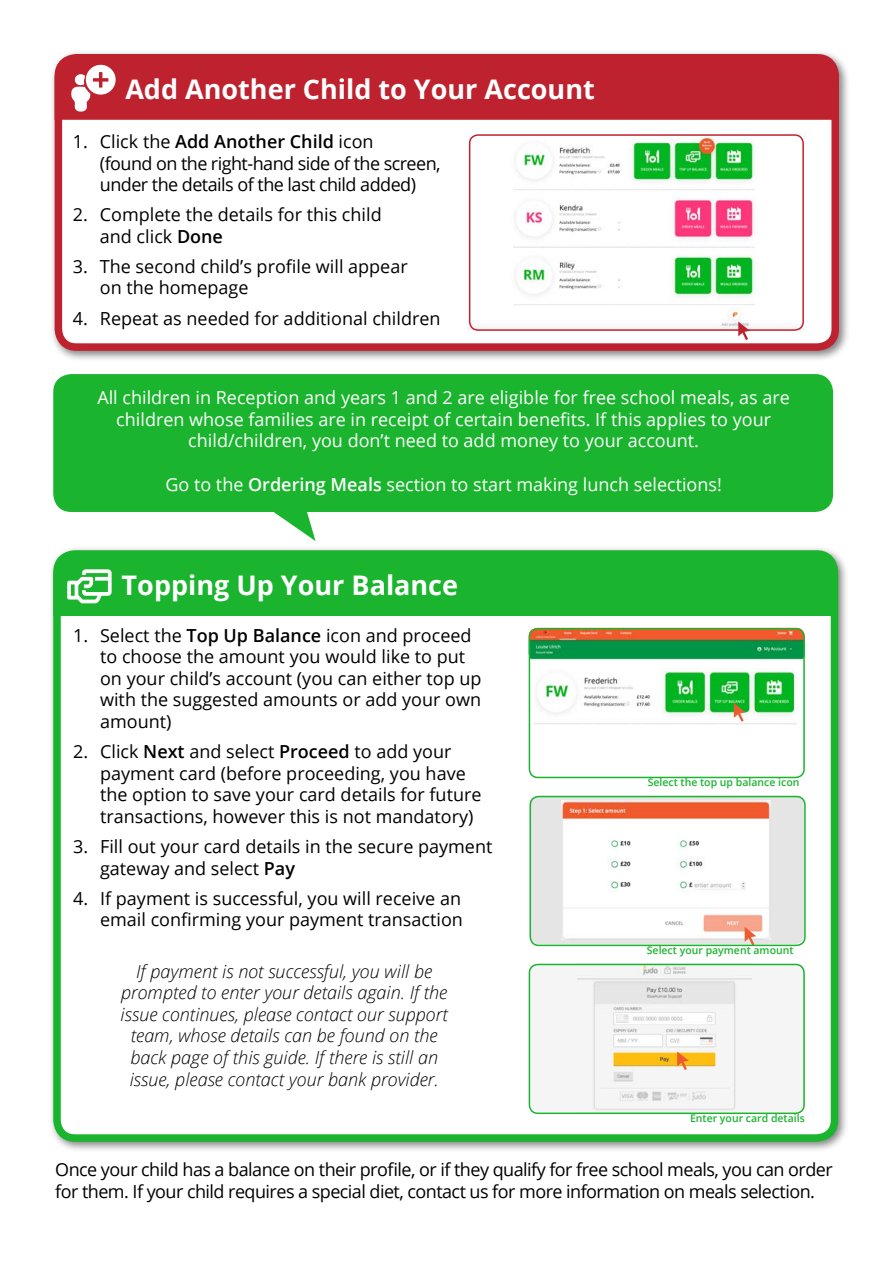
<style>
.page{position:relative;width:893px;height:1263px;background:#fff}
.page>*{position:absolute;margin:0;border:0;box-sizing:border-box;transform-origin:0 0}
.t1{font:700 27px "Open Sans";color:#fff}
.t2{font:18px/21.6px "Open Sans";color:#000}
.t3{font:18px/21.6px "Open Sans";letter-spacing:-.03em;color:#000}
.t4{font:18px/21.6px "Open Sans";color:#fff;text-align:center}
.t5{font:italic 300 18px/21.6px "Open Sans";color:#000;text-align:center}
.t6{font:600 10.5px "Open Sans";color:#1ab42e}
.s1{font-weight:600}
</style>
<div class="page">
<div style="left:50px;top:49px;width:800px;height:313px;background:#000;opacity:.5"></div>
<div style="left:58px;top:58px;width:777px;height:289px;background:#fff;border-radius:18px"></div>
<div style="left:55px;top:54px;width:784px;height:297px;border:8px solid #be222e;border-radius:18px"></div>
<div style="left:55px;top:57px;width:784px;height:63px;background:#be222e"></div>
<div style="left:86px;top:65px;width:30px;height:30px;background:#fff;border-radius:50%"></div>
<svg style="left:71px;top:72px;width:37px;height:40px"></svg>
<img style="left:469px;top:134px;width:335px;height:196px">
<svg style="left:738px;top:321px;width:12px;height:19px"></svg>
<div style="left:48px;top:545px;width:801px;height:607px;background:#000;opacity:.5"></div>
<div style="left:57px;top:554px;width:777px;height:584px;background:#fff;border-radius:18px"></div>
<div style="left:53px;top:550px;width:785px;height:592px;border:8px solid #1ab42e;border-radius:18px"></div>
<div style="left:53px;top:553px;width:782px;height:63px;background:#1ab42e"></div>
<div style="left:53px;top:374px;width:780px;height:138px;background:#1ab42e;border-radius:18px"></div>
<svg style="left:273px;top:512px;width:43px;height:29px"></svg>
<img style="left:534px;top:671px;width:263px;height:53px">
<svg style="left:67px;top:569px;width:45px;height:34px"></svg>
<img style="left:529px;top:628px;width:276px;height:32px">
<svg style="left:734px;top:703px;width:11px;height:19px"></svg>
<div style="left:530px;top:796px;width:274px;height:148px;background:#e5e5e5;border-radius:9px"></div>
<img style="left:561px;top:800px;width:209px;height:140px">
<div style="left:530px;top:964px;width:275px;height:148px;background:#f5f5f5;border-radius:9px"></div>
<img style="left:578px;top:967px;width:173px;height:143px">
<svg style="left:745px;top:927px;width:11px;height:16px"></svg>
<svg style="left:677px;top:1051px;width:12px;height:19px"></svg>
<div style="left:529px;top:628px;width:276px;height:150px;border:2px solid #1ab42e;border-radius:9px"></div>
<div style="left:530px;top:796px;width:276px;height:150px;border:2px solid #1ab42e;border-radius:9px"></div>
<div style="left:529px;top:964px;width:276px;height:150px;border:2px solid #1ab42e;border-radius:9px"></div>
<div style="left:469px;top:134px;width:335px;height:197px;border:2px solid #be222e;border-radius:9px"></div>
<h1 class="t1" style="left:125px;top:70px;width:471px">Add Another Child to Your Account</h1>
<p class="t3" style="left:100px;top:130px;width:342px;text-indent:-27px">1. Click the <span class="s1">Add Another Child</span> icon<br>(found on the right-hand side of the screen, under the details of the last child added)</p>
<p class="t2" style="left:100px;top:203px;width:283px;text-indent:-27px">2. Complete the details for this child and click <span class="s1">Done</span></p>
<p class="t2" style="left:100px;top:255px;width:309px;text-indent:-27px">3. The second child’s profile will appear on the homepage</p>
<p class="t2" style="left:73px;top:307px;width:369px">4. Repeat as needed for additional children</p>
<p class="t4" style="left:97px;top:386px;width:694px">All children in Reception and years 1 and 2 are eligible for free school meals, as are children whose families are in receipt of certain benefits. If this applies to your child/children, you don’t need to add money to your account.</p>
<p class="t4" style="left:165px;top:473px;width:558px">Go to the <span class="s1">Ordering Meals</span> section to start making lunch selections!</p>
<h1 class="t1" style="left:122px;top:566px;width:338px">Topping Up Your Balance</h1>
<p class="t2" style="left:100px;top:624px;width:383px;text-indent:-27px">1. Select the <span class="s1">Top Up Balance</span> icon and proceed to choose the amount you would like to put on your child’s account (you can either top up with the suggested amounts or add your own amount)</p>
<p class="t2" style="left:100px;top:740px;width:383px;text-indent:-27px">2. Click <span class="s1">Next</span> and select <span class="s1">Proceed</span> to add your payment card (before proceeding, you have the option to save your card details for future transactions, however this is not mandatory)</p>
<p class="t2" style="left:100px;top:835px;width:394px;text-indent:-27px">3. Fill out your card details in the secure payment gateway and select <span class="s1">Pay</span></p>
<p class="t2" style="left:73px;top:887px;width:391px;text-align:right">4. If payment is successful, you will receive an email confirming your payment transaction</p>
<p class="t5" style="left:121px;top:959px;width:329px">If payment is not successful, you will be prompted to enter your details again. If the issue continues, please contact our support team, whose details can be found on the back page of this guide. If there is still an issue, please contact your bank provider.</p>
<p class="t6" style="left:648px;top:775px;width:153px">Select the top up balance icon</p>
<p class="t6" style="left:647px;top:943px;width:148px">Select your payment amount</p>
<p class="t6" style="left:690px;top:1111px;width:116px">Enter your card details</p>
<p class="t3" style="left:55px;top:1158px;width:779px">Once your child has a balance on their profile, or if they qualify for free school meals, you can order for them. If your child requires a special diet, contact us for more information on meals selection.</p>
</div>
